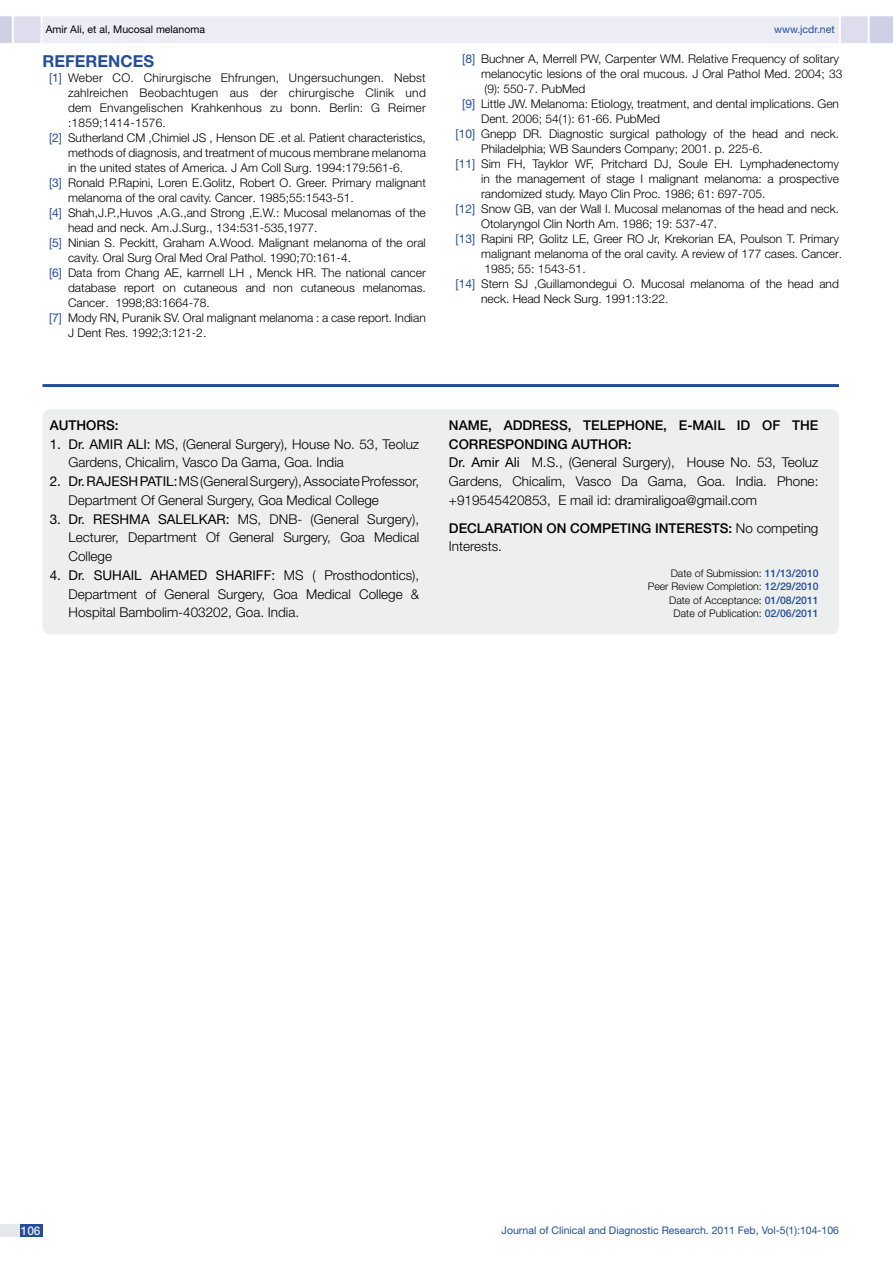
<style>
.page{position:relative;width:893px;height:1263px;background:#fff}
.page>*{position:absolute;margin:0;border:0;box-sizing:border-box;transform-origin:0 0}
.t1{font:700 16.5px "Helvetica Neue";color:#244d99}
.t2{font:300 13.5px/18.8px "Helvetica Neue";color:#000}
.t3{font:500 13.5px/18.8px "Helvetica Neue";color:#000}
.t4{font:300 12px/15px "Helvetica Neue";color:#000}
.t5{font:12px "Helvetica Neue";color:#244d99}
.t6{font:500 12px "Helvetica Neue";color:#e6e7e8}
.t7{font:300 10.5px/13.5px "Helvetica Neue";color:#000;text-align:right}
.t8{font:10.5px "Helvetica Neue";color:#244d99}
.t9{font:10.5px "Helvetica Neue";color:#000}
.s1{font-family:"Copperplate Gothic"}
.s2{font-weight:400}
.s3{font-weight:500}
.s4{font-weight:300}
.s5{font-weight:500;color:#244d99}
</style>
<div class="page">
<div style="left:43px;top:16px;width:796px;height:27px;background:#ececf5;border-radius:2px"></div>
<div style="left:0;top:1224px;width:43px;height:13px;background:#e6e7e8"></div>
<div style="left:14px;top:16px;width:27px;height:27px;background:#dddded;border-radius:2px"></div>
<svg style="left:0;top:16px;width:12px;height:27px"></svg>
<div style="left:841px;top:16px;width:27px;height:27px;background:#dddded;border-radius:2px"></div>
<svg style="left:870px;top:16px;width:23px;height:27px"></svg>
<div style="left:20px;top:1224px;width:23px;height:13px;background:#244d99"></div>
<div style="left:43px;top:409px;width:796px;height:225px;background:#edeeee;border-radius:9px"></div>
<hr style="left:43px;top:384px;width:796px;height:3px;background:#244d99">
<p class="t9" style="left:46px;top:23px;width:161px">Amir Ali, et al, Mucosal melanoma</p>
<p class="t8" style="left:774px;top:23px;width:62px">www.jcdr.net</p>
<h1 class="t1" style="left:43px;top:51px;width:113px">REFERENCES</h1>
<p class="t5" style="left:49px;top:70px;width:14px">[1]</p>
<p class="t5" style="left:462px;top:52px;width:14px">[8]</p>
<p class="t5" style="left:462px;top:97px;width:14px">[9]</p>
<p class="t5" style="left:456px;top:127px;width:21px">[10]</p>
<p class="t5" style="left:456px;top:157px;width:21px">[11]</p>
<p class="t5" style="left:456px;top:202px;width:21px">[12]</p>
<p class="t5" style="left:456px;top:232px;width:21px">[13]</p>
<p class="t5" style="left:456px;top:277px;width:21px">[14]</p>
<p class="t4" style="left:481px;top:51px;width:363px">Buchner A, Merrell PW, Carpenter WM. Relative Frequency of solitary melanocytic lesions of the oral mucous. J Oral Pathol Med<span class="s1">.</span> 2004; 33 (9): 550-7. PubMed<br>Little JW. Melanoma: Etiology, treatment, and dental implications. Gen Dent<span class="s1">.</span> 2006; 54(1): 61-66. PubMed<br>Gnepp DR. Diagnostic surgical pathology of the head and neck.<br>Philadelphia; WB Saunders Company; 2001. p. 225-6<span class="s1">.<br></span>Sim FH, Tayklor WF, Pritchard DJ, Soule EH. Lymphadenectomy in the management of stage I malignant melanoma: a prospective randomized study. Mayo Clin Proc<span class="s1">.</span> 1986; 61: 697-705.<br>Snow GB, van der Wall I. Mucosal melanomas of the head and neck.<br>Otolaryngol Clin North Am. 1986; 19: 537-47.<br>Rapini RP, Golitz LE, Greer RO Jr, Krekorian EA, Poulson T. Primary malignant melanoma of the oral cavity. A review of 177 cases. Cancer<span class="s1">.<br></span>1985; 55: 1543-51.<br>Stern SJ ,Guillamondegui O. Mucosal melanoma of the head and neck. Head Neck Surg<span class="s1">.</span> 1991:13:22<span class="s1">.</span></p>
<p class="t4" style="left:68px;top:70px;width:359px">Weber CO. Chirurgische Ehfrungen, Ungersuchungen. Nebst zahlreichen Beobachtugen aus der chirurgische Clinik und dem Envangelischen Krahkenhous zu bonn. Berlin: G Reimer :1859;1414-1576<span class="s1">.<br></span>Sutherland CM ,Chimiel JS , Henson DE .et al. Patient characteristics, methods of diagnosis, and treatment of mucous membrane melanoma in the united states of America. J Am Coll Surg<span class="s1">.</span> 1994:179:561-6<span class="s1">.<br></span>Ronald P.Rapini, Loren E.Golitz, Robert O. Greer. Primary malignant melanoma of the oral cavity. Cancer<span class="s1">.</span> 1985;55:1543-51<span class="s1">.<br></span>Shah,J.P.,Huvos ,A.G.,and Strong ,E.W.: Mucosal melanomas of the head and neck. Am.J.Surg., 134:531-535,1977<span class="s1">.<br></span>Ninian S. Peckitt, Graham A.Wood. Malignant melanoma of the oral cavity. Oral Surg Oral Med Oral Pathol<span class="s1">.</span> 1990;70:161-4<span class="s1">.<br></span>Data from Chang AE, karrnell LH , Menck HR. The national cancer database report on cutaneous and non cutaneous melanomas.<br>Cancer<span class="s1">.</span> 1998;83:1664-78<span class="s1">.<br></span>Mody RN, Puranik SV. Oral malignant melanoma : a case report. Indian J Dent Res<span class="s1">.</span> 1992;3:121-2<span class="s1">.</span></p>
<p class="t5" style="left:49px;top:130px;width:14px">[2]</p>
<p class="t5" style="left:49px;top:175px;width:14px">[3]</p>
<p class="t5" style="left:49px;top:205px;width:14px">[4]</p>
<p class="t5" style="left:49px;top:235px;width:14px">[5]</p>
<p class="t5" style="left:49px;top:265px;width:14px">[6]</p>
<p class="t5" style="left:49px;top:310px;width:14px">[7]</p>
<p class="t3" style="left:50px;top:415px;width:70px">AUTHORS:</p>
<p class="t2" style="left:69px;top:434px;width:352px;text-indent:-19px"><span class="s2">1. Dr. AMIR ALI:</span> MS, (General Surgery), House No. 53, Teoluz<br>Gardens, Chicalim, Vasco Da Gama, Goa. India</p>
<p class="t2" style="left:69px;top:472px;width:352px;text-indent:-19px"><span class="s2">2. Dr. RAJESH PATIL:</span> MS (General Surgery), Associate Professor,<br>Department Of General Surgery, Goa Medical College</p>
<p class="t2" style="left:69px;top:509px;width:352px;text-align:justify;text-indent:-19px"><span class="s2">3. Dr. RESHMA SALELKAR:</span> MS, DNB- (General Surgery), Lecturer, Department Of General Surgery, Goa Medical College</p>
<p class="t2" style="left:69px;top:565px;width:352px;text-align:justify;text-indent:-19px"><span class="s2">4. Dr. SUHAIL AHAMED SHARIFF:</span> MS ( Prosthodontics), Department of General Surgery, Goa Medical College &amp; Hospital Bambolim-403202, Goa. India.</p>
<p class="t2" style="left:449px;top:415px;width:371px"><span class="s3">NAME, ADDRESS, TELEPHONE, E-MAIL ID OF THE CORRESPONDING AUTHOR:<br></span><span class="s2">Dr. Amir Ali</span> M.S., (General Surgery), House No. 53, Teoluz Gardens, Chicalim, Vasco Da Gama, Goa. India. Phone: +919545420853, E mail id: dramiraligoa@gmail.com</p>
<p class="t3" style="left:449px;top:518px;width:371px">DECLARATION ON COMPETING INTERESTS: <span class="s4">No competing<br>Interests.</span></p>
<p class="t7" style="left:648px;top:566px;width:173px">Date of Submission: <span class="s5">11/13/2010<br></span>Peer Review Completion: <span class="s5">12/29/2010<br></span>Date of Acceptance: <span class="s5">01/08/2011<br></span>Date of Publication: <span class="s5">02/06/2011</span></p>
<p class="t6" style="left:21px;top:1223px;width:21px">106</p>
<p class="t8" style="left:502px;top:1224px;width:339px">Journal of Clinical and Diagnostic Research. 2011 Feb, Vol-5(1):104-106</p>
</div>
